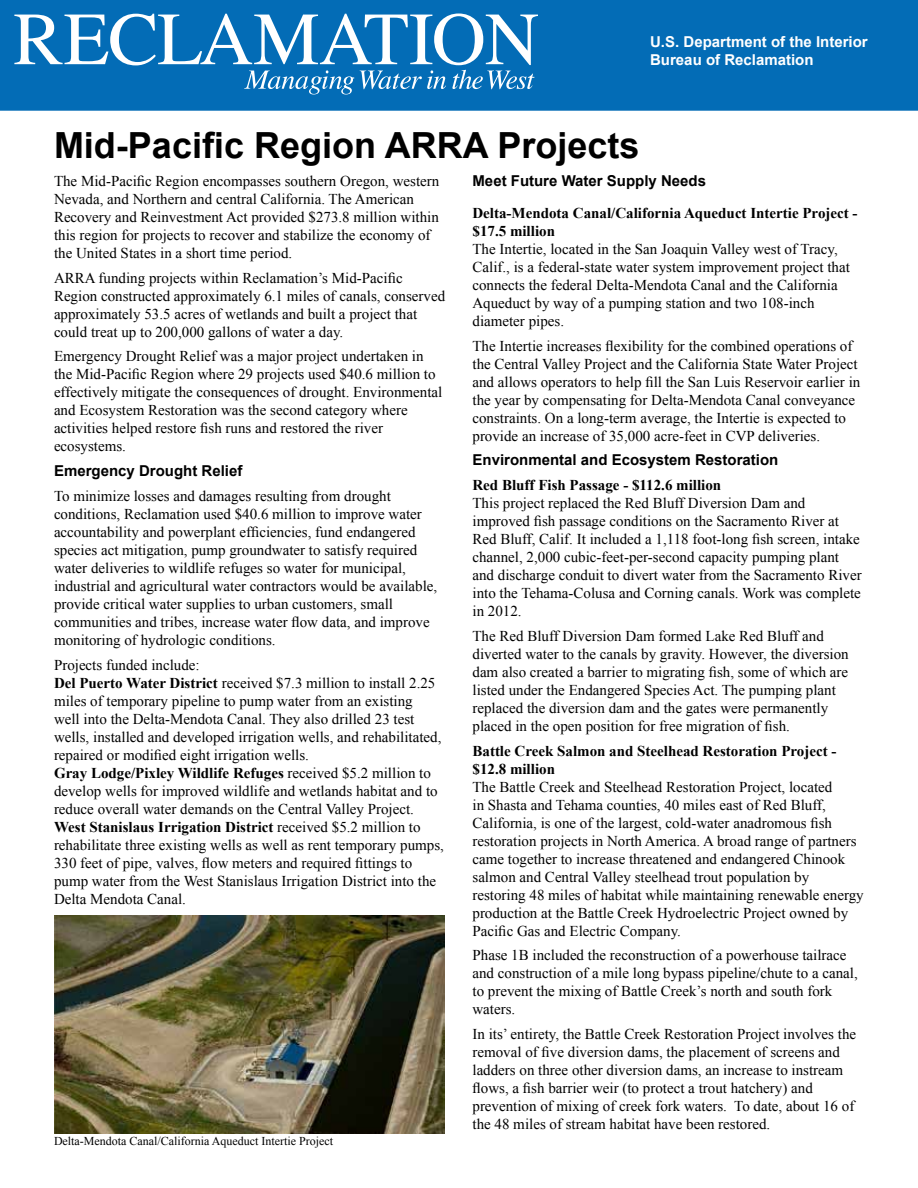
<style>
.page{position:relative;width:918px;height:1188px;background:#fff}
.page>*{position:absolute;margin:0;border:0;box-sizing:border-box;transform-origin:0 0}
.t1{font:700 36px "Arial";color:#000}
.t2{font:15px/18px "Times New Roman";color:#000}
.t3{font:700 15px/18px "Times New Roman";color:#000}
.t4{font:700 15px "Arial";color:#000}
.t5{font:700 15px "Arial";color:#fff}
.t6{font:12px "Times New Roman";color:#000}
.s1{font-weight:700}
</style>
<div class="page">
<div style="left:0;top:0;width:918px;height:111px;background:#036cb6"></div>
<svg style="left:14px;top:14px;width:524px;height:80px"></svg>
<img style="left:54px;top:916px;width:391px;height:218px">
<p class="t5" style="left:650px;top:32px;width:219px">U.S. Department of the Interior</p>
<p class="t5" style="left:650px;top:50px;width:165px">Bureau of Reclamation</p>
<p class="t1" style="left:54px;top:121px;width:587px">Mid-Pacific Region ARRA Projects</p>
<p class="t2" style="left:54px;top:172px;width:387px">The Mid-Pacific Region encompasses southern Oregon, western Nevada, and Northern and central California. The American Recovery and Reinvestment Act provided $273.8 million within this region for projects to recover and stabilize the economy of the United States in a short time period.</p>
<p class="t2" style="left:54px;top:268px;width:393px">ARRA funding projects within Reclamation’s Mid-Pacific Region constructed approximately 6.1 miles of canals, conserved approximately 53.5 acres of wetlands and built a project that could treat up to 200,000 gallons of water a day.</p>
<p class="t2" style="left:54px;top:347px;width:390px">Emergency Drought Relief was a major project undertaken in the Mid-Pacific Region where 29 projects used $40.6 million to effectively mitigate the consequences of drought. Environmental and Ecosystem Restoration was the second category where activities helped restore fish runs and restored the river ecosystems.</p>
<p class="t4" style="left:54px;top:461px;width:190px">Emergency Drought Relief</p>
<p class="t2" style="left:54px;top:487px;width:385px">To minimize losses and damages resulting from drought conditions, Reclamation used $40.6 million to improve water accountability and powerplant efficiencies, fund endangered species act mitigation, pump groundwater to satisfy required water deliveries to wildlife refuges so water for municipal, industrial and agricultural water contractors would be available, provide critical water supplies to urban customers, small communities and tribes, increase water flow data, and improve monitoring of hydrologic conditions.</p>
<p class="t2" style="left:54px;top:655px;width:147px">Projects funded include:</p>
<p class="t2" style="left:54px;top:673px;width:389px"><span class="s1">Del Puerto Water District</span> received $7.3 million to install 2.25 miles of temporary pipeline to pump water from an existing well into the Delta-Mendota Canal. They also drilled 23 test wells, installed and developed irrigation wells, and rehabilitated, repaired or modified eight irrigation wells.</p>
<p class="t2" style="left:54px;top:763px;width:385px"><span class="s1">Gray Lodge/Pixley Wildlife Refuges</span> received $5.2 million to develop wells for improved wildlife and wetlands habitat and to reduce overall water demands on the Central Valley Project.</p>
<p class="t2" style="left:54px;top:817px;width:391px"><span class="s1">West Stanislaus Irrigation District</span> received $5.2 million to rehabilitate three existing wells as well as rent temporary pumps, 330 feet of pipe, valves, flow meters and required fittings to pump water from the West Stanislaus Irrigation District into the Delta Mendota Canal.</p>
<p class="t4" style="left:472px;top:171px;width:235px">Meet Future Water Supply Needs</p>
<p class="t2" style="left:472px;top:204px;width:387px"><span class="s1">Delta-Mendota Canal/California Aqueduct Intertie Project - $17.5 million<br></span>The Intertie, located in the San Joaquin Valley west of Tracy, Calif., is a federal-state water system improvement project that connects the federal Delta-Mendota Canal and the California Aqueduct by way of a pumping station and two 108-inch diameter pipes.</p>
<p class="t2" style="left:472px;top:336px;width:389px">The Intertie increases flexibility for the combined operations of the Central Valley Project and the California State Water Project and allows operators to help fill the San Luis Reservoir earlier in the year by compensating for Delta-Mendota Canal conveyance constraints. On a long-term average, the Intertie is expected to provide an increase of 35,000 acre-feet in CVP deliveries.</p>
<p class="t4" style="left:472px;top:450px;width:307px">Environmental and Ecosystem Restoration</p>
<p class="t3" style="left:472px;top:476px;width:250px">Red Bluff Fish Passage - $112.6 million</p>
<p class="t2" style="left:472px;top:494px;width:391px">This project replaced the Red Bluff Diversion Dam and improved fish passage conditions on the Sacramento River at Red Bluff, Calif. It included a 1,118 foot-long fish screen, intake channel, 2,000 cubic-feet-per-second capacity pumping plant and discharge conduit to divert water from the Sacramento River into the Tehama-Colusa and Corning canals. Work was complete in 2012.</p>
<p class="t2" style="left:472px;top:627px;width:378px">The Red Bluff Diversion Dam formed Lake Red Bluff and diverted water to the canals by gravity. However, the diversion dam also created a barrier to migrating fish, some of which are listed under the Endangered Species Act. The pumping plant replaced the diversion dam and the gates were permanently placed in the open position for free migration of fish.</p>
<p class="t3" style="left:472px;top:741px;width:365px">Battle Creek Salmon and Steelhead Restoration Project - $12.8 million</p>
<p class="t2" style="left:472px;top:777px;width:393px">The Battle Creek and Steelhead Restoration Project, located<br>in Shasta and Tehama counties, 40 miles east of Red Bluff, California, is one of the largest, cold-water anadromous fish restoration projects in North America. A broad range of partners came together to increase threatened and endangered Chinook salmon and Central Valley steelhead trout population by restoring 48 miles of habitat while maintaining renewable energy production at the Battle Creek Hydroelectric Project owned by Pacific Gas and Electric Company.</p>
<p class="t2" style="left:472px;top:946px;width:387px">Phase 1B included the reconstruction of a powerhouse tailrace and construction of a mile long bypass pipeline/chute to a canal, to prevent the mixing of Battle Creek’s north and south fork waters.</p>
<p class="t2" style="left:472px;top:1025px;width:385px">In its’ entirety, the Battle Creek Restoration Project involves the removal of five diversion dams, the placement of screens and ladders on three other diversion dams, an increase to instream flows, a fish barrier weir (to protect a trout hatchery) and prevention of mixing of creek fork waters. To date, about 16 of the 48 miles of stream habitat have been restored.</p>
<p class="t6" style="left:54px;top:1133px;width:281px">Delta-Mendota Canal/California Aqueduct Intertie Project</p>
</div>
